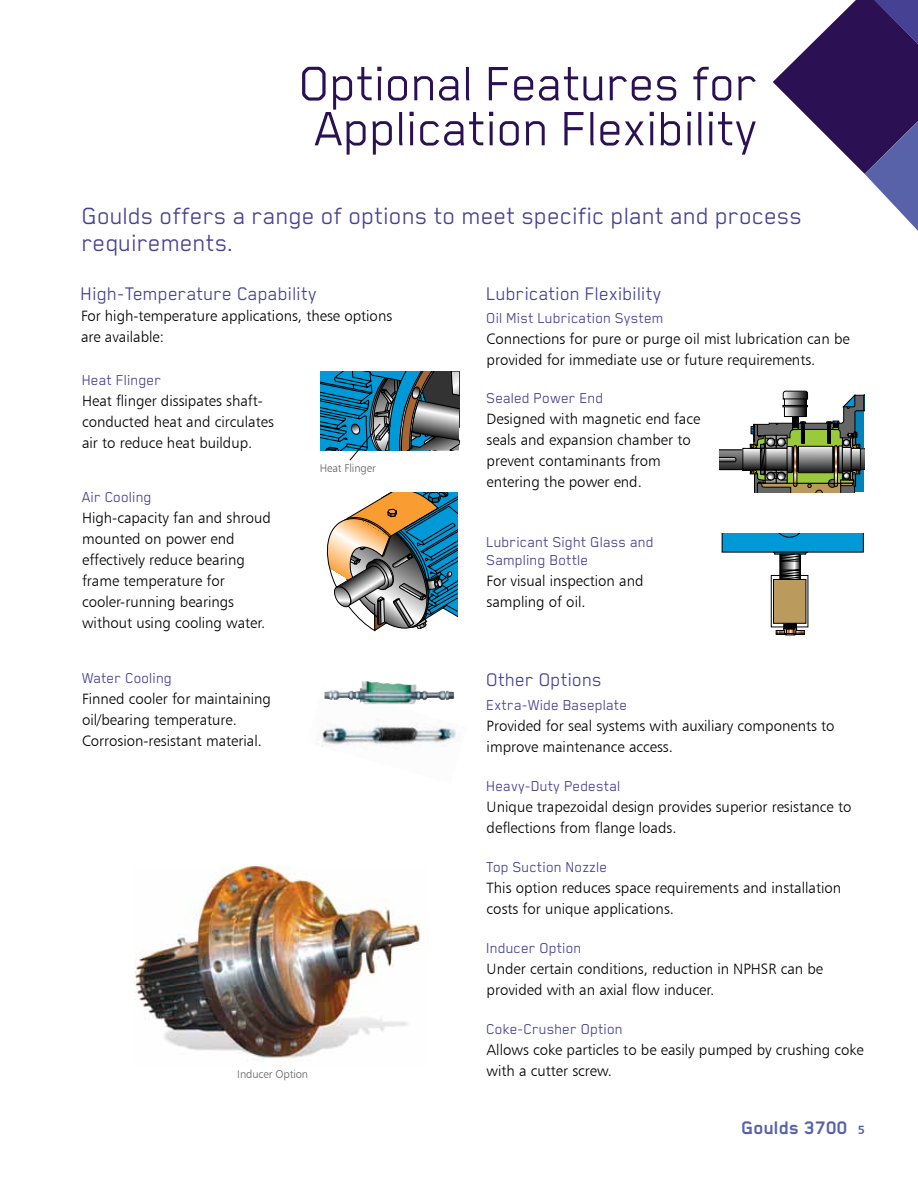
<style>
.page{position:relative;width:918px;height:1188px;background:#fff}
.page>*{position:absolute;margin:0;border:0;box-sizing:border-box;transform-origin:0 0}
.t1{font:55.5px/45px "Blender Pro";letter-spacing:-.01em;color:#2b1054}
.t2{font:27px/27px "Blender Pro";color:#464193}
.t3{font:21px "Blender Pro";color:#464193}
.t4{font:700 21px "Blender Pro";color:#5862a9}
.t5{font:16.5px/18px "Blender Pro";color:#464193}
.t6{font:15px/21px "Humanist 777 BT Light B";color:#000}
.t7{font:11.25px "Humanist 777 BT Light B";letter-spacing:-.01em;color:#636466}
.s1{font-family:"Humanist 777 BT Bold B";font-weight:400;font-size:12px}
</style>
<div class="page">
<img style="left:320px;top:693px;width:136px;height:54px">
<svg style="left:773px;top:0;width:145px;height:231px"></svg>
<svg style="left:320px;top:372px;width:139px;height:89px;background:#4a7f93"></svg>
<svg style="left:326px;top:492px;width:132px;height:139px"></svg>
<img style="left:324px;top:681px;width:130px;height:23px">
<svg style="left:745px;top:450px;width:5px;height:18px"></svg>
<div style="left:743px;top:448px;width:18px;height:22px;border:1px solid #000"></div>
<svg style="left:719px;top:450px;width:24px;height:20px"></svg>
<svg style="left:750px;top:391px;width:115px;height:101px"></svg>
<svg style="left:721px;top:534px;width:142px;height:101px"></svg>
<img style="left:135px;top:866px;width:286px;height:193px">
<h1 class="t1" style="left:300px;top:66px;width:461px">Optional Features for<br>Application Flexibility</h1>
<h2 class="t2" style="left:82px;top:204px;width:722px">Goulds offers a range of options to meet specific plant and process requirements.</h2>
<h3 class="t3" style="left:81px;top:288px;width:238px">High-Temperature Capability</h3>
<p class="t6" style="left:81px;top:305px;width:313px">For high-temperature applications, these options are available:</p>
<p class="t5" style="left:82px;top:372px;width:81px">Heat Flinger</p>
<p class="t6" style="left:82px;top:390px;width:193px">Heat flinger dissipates shaft&shy;conducted heat and circulates air to reduce heat buildup.</p>
<h3 class="t3" style="left:487px;top:288px;width:177px">Lubrication Flexibility</h3>
<p class="t5" style="left:487px;top:311px;width:179px">Oil Mist Lubrication System</p>
<p class="t6" style="left:487px;top:330px;width:365px">Connections for pure or purge oil mist lubrication can be provided for immediate use or future requirements.</p>
<p class="t5" style="left:487px;top:390px;width:119px">Sealed Power End</p>
<p class="t6" style="left:487px;top:408px;width:215px">Designed with magnetic end face seals and expansion chamber to prevent contaminants from entering the power end.</p>
<p class="t7" style="left:320px;top:463px;width:58px">Heat Flinger</p>
<p class="t5" style="left:82px;top:490px;width:72px">Air Cooling</p>
<p class="t6" style="left:82px;top:507px;width:190px">High-capacity fan and shroud mounted on power end effectively reduce bearing frame temperature for cooler-running bearings without using cooling water.</p>
<p class="t5" style="left:82px;top:670px;width:92px">Water Cooling</p>
<p class="t6" style="left:82px;top:689px;width:190px">Finned cooler for maintaining oil/bearing temperature.<br>Corrosion-resistant material.</p>
<p class="t7" style="left:237px;top:1070px;width:72px">Inducer Option</p>
<p class="t5" style="left:487px;top:534px;width:169px">Lubricant Sight Glass and<br>Sampling Bottle</p>
<p class="t6" style="left:487px;top:571px;width:158px">For visual inspection and sampling of oil.</p>
<h3 class="t3" style="left:487px;top:674px;width:117px">Other Options</h3>
<p class="t5" style="left:487px;top:698px;width:142px">Extra-Wide Baseplate</p>
<p class="t6" style="left:487px;top:715px;width:349px">Provided for seal systems with auxiliary components to improve maintenance access.</p>
<p class="t5" style="left:487px;top:779px;width:136px">Heavy-Duty Pedestal</p>
<p class="t6" style="left:487px;top:796px;width:366px">Unique trapezoidal design provides superior resistance to deflections from flange loads.</p>
<p class="t5" style="left:487px;top:860px;width:123px">Top Suction Nozzle</p>
<p class="t6" style="left:487px;top:877px;width:356px">This option reduces space requirements and installation costs for unique applications.</p>
<p class="t5" style="left:487px;top:941px;width:97px">Inducer Option</p>
<p class="t6" style="left:487px;top:958px;width:338px">Under certain conditions, reduction in NPHSR can be provided with an axial flow inducer.</p>
<p class="t5" style="left:487px;top:1022px;width:138px">Coke-Crusher Option</p>
<p class="t6" style="left:487px;top:1039px;width:379px">Allows coke particles to be easily pumped by crushing coke with a cutter screw.</p>
<h3 class="t4" style="left:741px;top:1114px;width:125px">Goulds 3700 <span class="s1">5</span></h3>
</div>
